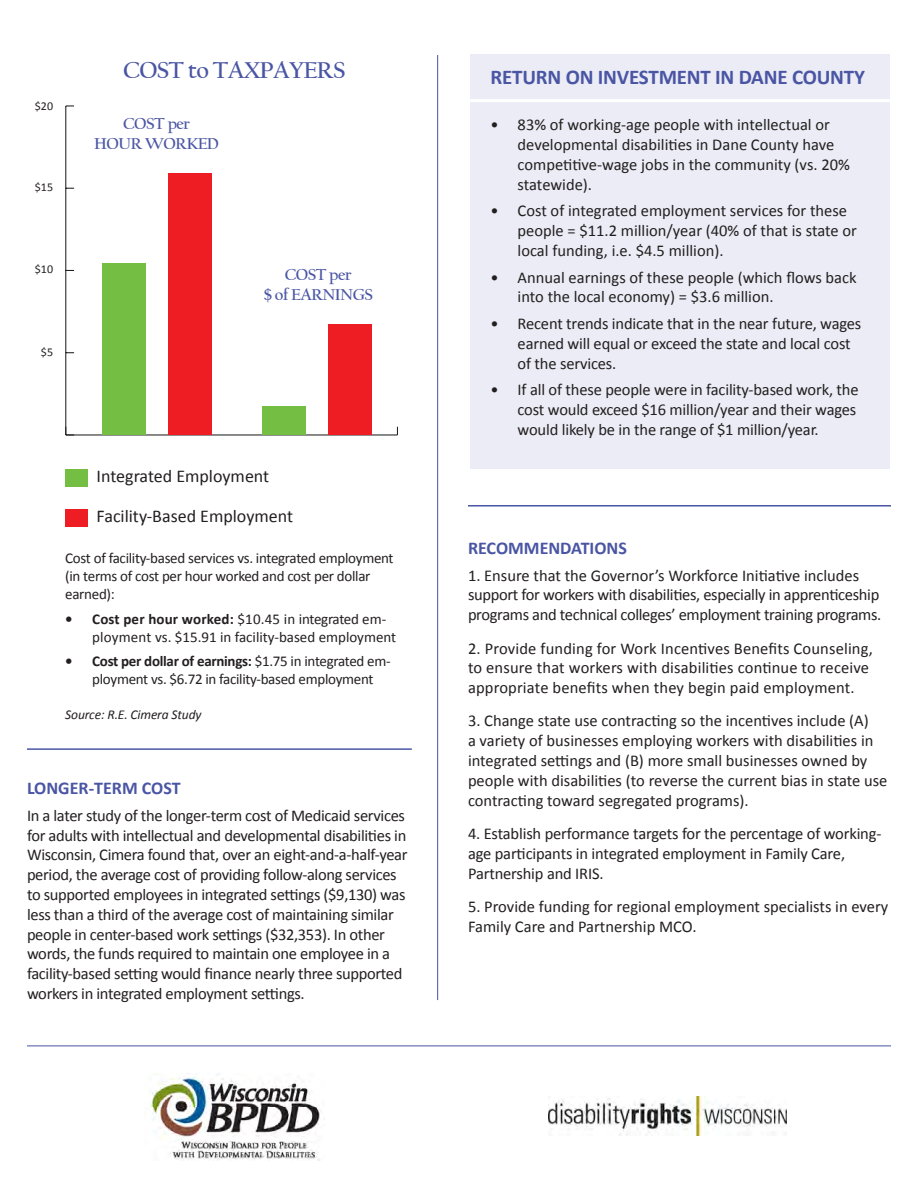
<style>
.page{position:relative;width:918px;height:1188px;background:#fff}
.page>*{position:absolute;margin:0;border:0;box-sizing:border-box;transform-origin:0 0}
.t1{font:700 24px "Californian FB";letter-spacing:-.03em;color:#4a55a4}
.t2{font:700 21px "Calibri";letter-spacing:-.01em;color:#4a55a4}
.t3{font:18px "Calibri";color:#231f20}
.t4{font:700 18px "Calibri";color:#4a55a4}
.t5{font:16.5px/19.8px "Calibri";letter-spacing:-.01em;color:#231f20}
.t6{font:16.5px/19.8px "Calibri";letter-spacing:.01em;color:#231f20}
.t7{font:700 16.5px/19.8px "Californian FB";letter-spacing:-.03em;color:#4a55a4;text-align:center}
.t8{font:15px/18px "Calibri";letter-spacing:-.02em;color:#231f20}
.t9{font:15px/18px "Calibri";color:#231f20}
.t10{font:italic 13.5px "Calibri";letter-spacing:-.01em;color:#231f20}
.t11{font:12px "Calibri";color:#231f20}
.s1{font-weight:700}
</style>
<div class="page">
<div style="left:470px;top:54px;width:420px;height:415px;background:#ebecf5"></div>
<img style="left:549px;top:1096px;width:237px;height:39px">
<img style="left:144px;top:1074px;width:178px;height:87px">
<hr style="left:27px;top:1046px;width:864px;height:1px;background:#4a55a4">
<hr style="left:437px;top:55px;width:1px;height:945px;background:#4a55a4">
<hr style="left:66px;top:434px;width:331px;height:2px;background:#231f20">
<hr style="left:65px;top:106px;width:1px;height:329px;background:#231f20">
<svg style="left:65px;top:427px;width:9px;height:9px"></svg>
<div style="left:328px;top:324px;width:43px;height:111px;background:#ee1d23"></div>
<div style="left:262px;top:406px;width:43px;height:29px;background:#74bf43"></div>
<div style="left:169px;top:173px;width:43px;height:262px;background:#ee1d23"></div>
<div style="left:102px;top:263px;width:43px;height:172px;background:#74bf43"></div>
<div style="left:65px;top:469px;width:23px;height:17px;background:#74bf43"></div>
<div style="left:65px;top:509px;width:23px;height:17px;background:#ee1d23"></div>
<hr style="left:461px;top:99px;width:434px;height:3px;background:#fff">
<hr style="left:27px;top:748px;width:385px;height:2px;background:#4a55a4">
<hr style="left:468px;top:505px;width:423px;height:2px;background:#4a55a4">
<p class="t11" style="left:35px;top:98px;width:20px">$20</p>
<p class="t11" style="left:35px;top:180px;width:20px">$15</p>
<p class="t11" style="left:35px;top:262px;width:20px">$10</p>
<p class="t11" style="left:41px;top:344px;width:14px">$5</p>
<h1 class="t1" style="left:123px;top:57px;width:224px">COST to TAXPAYERS</h1>
<p class="t7" style="left:94px;top:114px;width:126px">COST per<br>HOUR WORKED</p>
<p class="t7" style="left:263px;top:265px;width:111px">COST per<br>$ of EARNINGS</p>
<p class="t3" style="left:97px;top:465px;width:174px">Integrated Employment</p>
<p class="t3" style="left:97px;top:505px;width:198px">Facility-Based Employment</p>
<p class="t8" style="left:65px;top:549px;width:330px">Cost of facility-based services vs. integrated employment (in terms of cost per hour worked and cost per dollar earned):</p>
<p class="t9" style="left:92px;top:610px;width:306px;text-indent:-27px"><span class="s1">• Cost per hour worked:</span> $10.45 in integrated em&shy;ployment vs. $15.91 in facility-based employment</p>
<p class="t8" style="left:92px;top:653px;width:300px;text-indent:-27px"><span class="s1">• Cost per dollar of earnings:</span> $1.75 in integrated em&shy;ployment vs. $6.72 in facility-based employment</p>
<p class="t10" style="left:65px;top:706px;width:138px">Source: R.E. Cimera Study</p>
<p class="t4" style="left:27px;top:777px;width:155px">LONGER-TERM COST</p>
<p class="t5" style="left:27px;top:805px;width:382px">In a later study of the longer-term cost of Medicaid services for adults with intellectual and developmental disabilities in Wisconsin, Cimera found that, over an eight-and-a-half-year period, the average cost of providing follow-along services to supported employees in integrated settings ($9,130) was less than a third of the average cost of maintaining similar people in center-based work settings ($32,353). In other words, the funds required to maintain one employee in a facility-based setting would finance nearly three supported workers in integrated employment settings.</p>
<p class="t2" style="left:491px;top:63px;width:376px">RETURN ON INVESTMENT IN DANE COUNTY</p>
<p class="t5" style="left:518px;top:115px;width:334px;text-indent:-27px">• 83% of working-age people with intellectual or developmental disabilities in Dane County have competitive-wage jobs in the community (vs. 20% statewide).</p>
<p class="t5" style="left:518px;top:201px;width:341px;text-indent:-27px">• Cost of integrated employment services for these people = $11.2 million/year (40% of that is state or local funding, i.e. $4.5 million).</p>
<p class="t5" style="left:518px;top:267px;width:341px;text-indent:-27px">• Annual earnings of these people (which flows back into the local economy) = $3.6 million.</p>
<p class="t5" style="left:518px;top:314px;width:345px;text-indent:-27px">• Recent trends indicate that in the near future, wages earned will equal or exceed the state and local cost of the services.</p>
<p class="t5" style="left:518px;top:380px;width:342px;text-indent:-27px">• If all of these people were in facility-based work, the cost would exceed $16 million/year and their wages would likely be in the range of $1 million/year.</p>
<p class="t4" style="left:468px;top:537px;width:161px">RECOMMENDATIONS</p>
<p class="t5" style="left:468px;top:565px;width:415px">1. Ensure that the Governor’s Workforce Initiative includes support for workers with disabilities, especially in apprenticeship programs and technical colleges’ employment training programs.</p>
<p class="t6" style="left:468px;top:638px;width:407px">2. Provide funding for Work Incentives Benefits Counseling, to ensure that workers with disabilities continue to receive appropriate benefits when they begin paid employment.</p>
<p class="t5" style="left:468px;top:711px;width:421px">3. Change state use contracting so the incentives include (A)<br>a variety of businesses employing workers with disabilities in integrated settings and (B) more small businesses owned by people with disabilities (to reverse the current bias in state use contracting toward segregated programs).</p>
<p class="t5" style="left:468px;top:824px;width:415px">4. Establish performance targets for the percentage of working&shy;age participants in integrated employment in Family Care,<br>Partnership and IRIS.</p>
<p class="t5" style="left:468px;top:897px;width:422px">5. Provide funding for regional employment specialists in every<br>Family Care and Partnership MCO.</p>
</div>
